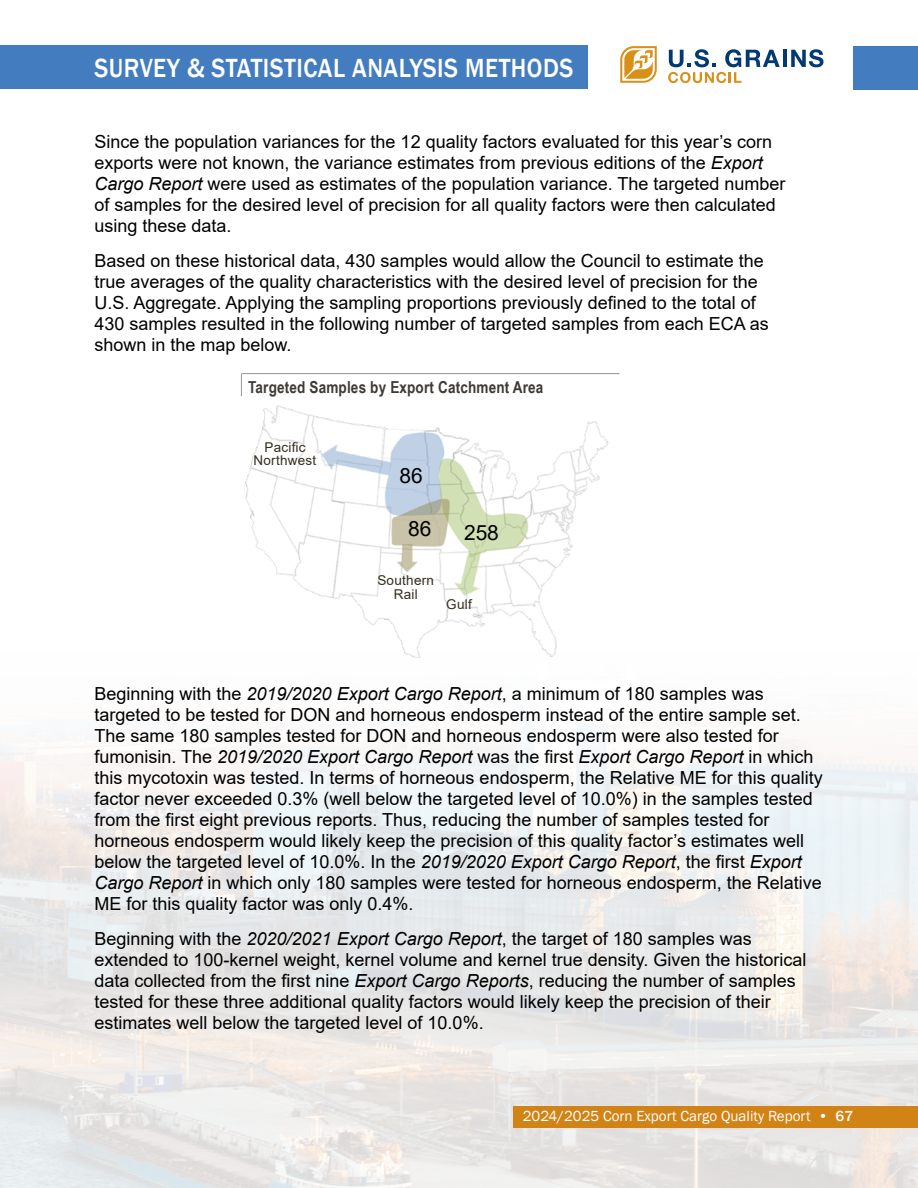
<style>
.page{position:relative;width:918px;height:1188px;background:#fff}
.page>*{position:absolute;margin:0;border:0;box-sizing:border-box;transform-origin:0 0}
.t1{font:500 27px "Franklin Gothic";letter-spacing:.02em;color:#fff;scale:.9 1}
.t2{font:21px "Arial";letter-spacing:-.01em;color:#000}
.t3{font:18px/21px "Arial";color:#000}
.t4{font:700 16.5px "Arial Narrow";letter-spacing:.01em;color:#3e3a35}
.t5{font:15px "Franklin Gothic";color:#fff}
.t6{font:13.5px/13.5px "Arial";letter-spacing:.02em;color:#342f20;text-align:center}
.s1{font-style:italic}
.s2{font-weight:500}
</style>
<div class="page">
<div style="left:0;top:46px;width:587px;height:43px;background:#437cbf"></div>
<svg style="left:620px;top:46px;width:37px;height:37px"></svg>
<hr style="left:783px;top:50px;width:3px;height:17px;background:#003974">
<svg style="left:791px;top:49px;width:32px;height:18px"></svg>
<svg style="left:668px;top:49px;width:112px;height:34px"></svg>
<div style="left:853px;top:46px;width:65px;height:43px;background:#437cbf"></div>
<div style="left:513px;top:1106px;width:405px;height:22px;background:#d18316"></div>
<svg style="left:241px;top:374px;width:1px;height:22px"></svg>
<hr style="left:241px;top:373px;width:378px;height:1px;background:#939598">
<img style="left:245px;top:406px;width:364px;height:251px">
<h1 class="t1" style="left:94px;top:51px;width:534px">SURVEY &amp; STATISTICAL ANALYSIS METHODS</h1>
<p class="t3" style="left:94px;top:131px;width:693px">Since the population variances for the 12 quality factors evaluated for this year’s corn exports were not known, the variance estimates from previous editions of the <span class="s1">Export Cargo Report</span> were used as estimates of the population variance. The targeted number of samples for the desired level of precision for all quality factors were then calculated using these data.</p>
<p class="t3" style="left:94px;top:250px;width:676px">Based on these historical data, 430 samples would allow the Council to estimate the true averages of the quality characteristics with the desired level of precision for the U.S. Aggregate. Applying the sampling proportions previously defined to the total of 430 samples resulted in the following number of targeted samples from each ECA as shown in the map below.</p>
<p class="t4" style="left:248px;top:375px;width:297px">Targeted Samples by Export Catchment Area</p>
<p class="t6" style="left:253px;top:440px;width:64px">Pacific<br>Northwest</p>
<p class="t2" style="left:400px;top:462px;width:25px">86</p>
<p class="t2" style="left:408px;top:514px;width:25px">86</p>
<p class="t2" style="left:464px;top:518px;width:36px">258</p>
<p class="t6" style="left:377px;top:573px;width:58px">Southern<br>Rail</p>
<p class="t6" style="left:446px;top:598px;width:27px">Gulf</p>
<p class="t3" style="left:94px;top:683px;width:730px">Beginning with the <span class="s1">2019/2020 Export Cargo Report</span>, a minimum of 180 samples was targeted to be tested for DON and horneous endosperm instead of the entire sample set.<br>The same 180 samples tested for DON and horneous endosperm were also tested for fumonisin. The <span class="s1">2019/2020 Export Cargo Report</span> was the first <span class="s1">Export Cargo Report</span> in which this mycotoxin was tested. In terms of horneous endosperm, the Relative ME for this quality factor never exceeded 0.3% (well below the targeted level of 10.0%) in the samples tested from the first eight previous reports. Thus, reducing the number of samples tested for horneous endosperm would likely keep the precision of this quality factor’s estimates well below the targeted level of 10.0%. In the <span class="s1">2019/2020 Export Cargo Report</span>, the first <span class="s1">Export Cargo Report</span> in which only 180 samples were tested for horneous endosperm, the Relative ME for this quality factor was only 0.4%.</p>
<p class="t3" style="left:94px;top:928px;width:714px">Beginning with the <span class="s1">2020/2021 Export Cargo Report</span>, the target of 180 samples was extended to 100-kernel weight, kernel volume and kernel true density. Given the historical data collected from the first nine <span class="s1">Export Cargo Reports</span>, reducing the number of samples tested for these three additional quality factors would likely keep the precision of their estimates well below the targeted level of 10.0%.</p>
<p class="t5" style="left:523px;top:1107px;width:332px">2024/2025 Corn Export Cargo Quality Report • <span class="s2">67</span></p>
</div>
